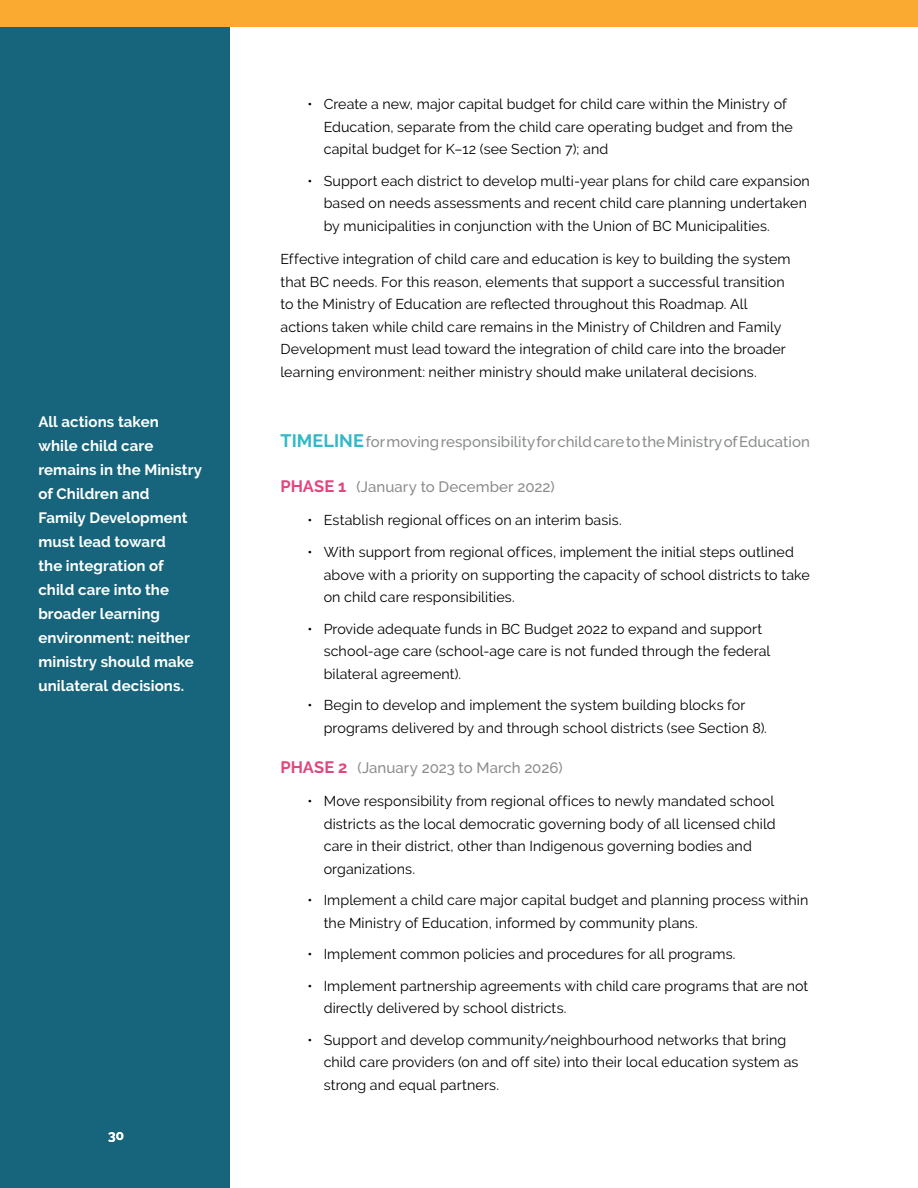
<style>
.page{position:relative;width:918px;height:1188px;background:#fff}
.page>*{position:absolute;margin:0;border:0;box-sizing:border-box;transform-origin:0 0}
.t1{font:700 15px/24px "Raleway";letter-spacing:.005em;color:#fff}
.t2{font:500 15px "Raleway";letter-spacing:.005em;color:#8a8c8e}
.t3{font:14.25px/22.5px "Raleway";letter-spacing:.005em;color:#000}
.t4{font:700 13.5px "Raleway";color:#fff}
.s1{font-weight:700;font-size:18px;color:#32b8c7}
.s2{font-weight:700;font-size:16.5px;color:#e1467e}
</style>
<div class="page">
<div style="left:0;top:0;width:918px;height:27px;background:#fbaa31"></div>
<div style="left:0;top:27px;width:230px;height:1161px;background:#17647d"></div>
<p class="t1" style="left:38px;top:410px;width:165px">All actions taken while child care remains in the Ministry of Children and<br>Family Development must lead toward<br>the integration of child care into the broader learning environment: neither ministry should make unilateral decisions.</p>
<p class="t4" style="left:108px;top:1128px;width:17px">30</p>
<p class="t3" style="left:324px;top:93px;width:471px;text-indent:-16px">• Create a new, major capital budget for child care within the Ministry of<br>Education, separate from the child care operating budget and from the capital budget for K–12 (see Section 7); and</p>
<p class="t3" style="left:324px;top:170px;width:488px;text-indent:-16px">• Support each district to develop multi-year plans for child care expansion based on needs assessments and recent child care planning undertaken by municipalities in conjunction with the Union of BC Municipalities.</p>
<p class="t3" style="left:280px;top:248px;width:512px">Effective integration of child care and education is key to building the system that BC needs. For this reason, elements that support a successful transition to the Ministry of Education are reflected throughout this Roadmap. All actions taken while child care remains in the Ministry of Children and Family Development must lead toward the integration of child care into the broader learning environment: neither ministry should make unilateral decisions.</p>
<p class="t2" style="left:280px;top:433px;width:531px"><span class="s1">TIMELINE</span> for moving responsibility for child care to the Ministry of Education</p>
<p class="t2" style="left:280px;top:478px;width:276px"><span class="s2">PHASE 1</span> (January to December 2022)</p>
<p class="t3" style="left:308px;top:509px;width:316px">• Establish regional offices on an interim basis.</p>
<p class="t3" style="left:324px;top:541px;width:488px;text-indent:-16px">• With support from regional offices, implement the initial steps outlined above with a priority on supporting the capacity of school districts to take on child care responsibilities.</p>
<p class="t3" style="left:324px;top:617px;width:448px;text-indent:-16px">• Provide adequate funds in BC Budget 2022 to expand and support school-age care (school-age care is not funded through the federal bilateral agreement).</p>
<p class="t3" style="left:324px;top:694px;width:445px;text-indent:-16px">• Begin to develop and implement the system building blocks for programs delivered by and through school districts (see Section 8).</p>
<p class="t2" style="left:280px;top:759px;width:284px"><span class="s2">PHASE 2</span> (January 2023 to March 2026)</p>
<p class="t3" style="left:324px;top:790px;width:453px;text-indent:-16px">• Move responsibility from regional offices to newly mandated school districts as the local democratic governing body of all licensed child care in their district, other than Indigenous governing bodies and organizations.</p>
<p class="t3" style="left:324px;top:889px;width:486px;text-indent:-16px">• Implement a child care major capital budget and planning process within the Ministry of Education, informed by community plans.</p>
<p class="t3" style="left:308px;top:943px;width:430px">• Implement common policies and procedures for all programs.</p>
<p class="t3" style="left:324px;top:975px;width:486px;text-indent:-16px">• Implement partnership agreements with child care programs that are not directly delivered by school districts.</p>
<p class="t3" style="left:324px;top:1029px;width:476px;text-indent:-16px">• Support and develop community/neighbourhood networks that bring child care providers (on and off site) into their local education system as strong and equal partners.</p>
</div>
